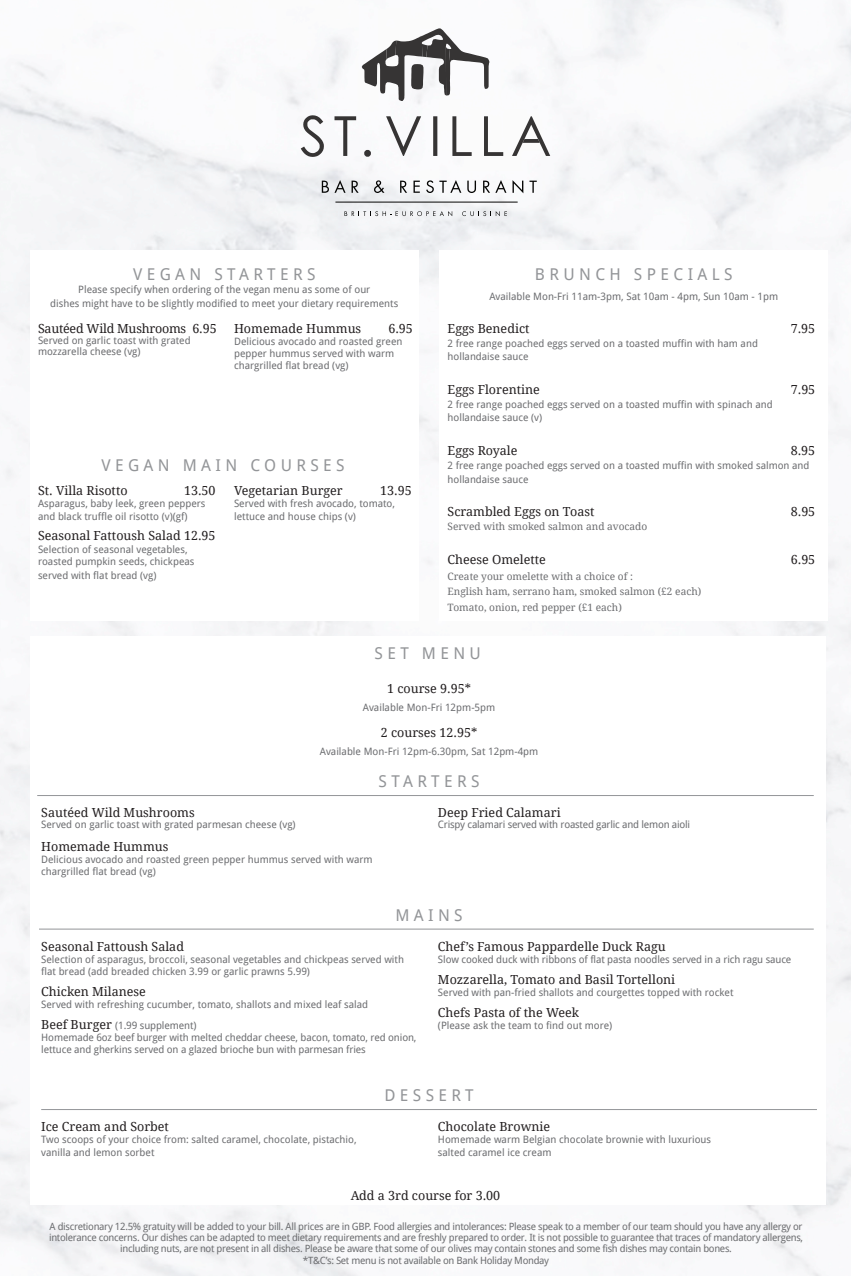
<style>
.page{position:relative;width:851px;height:1276px;background:#fff}
.page>*{position:absolute;margin:0;border:0;box-sizing:border-box;transform-origin:0 0}
.t1{font:16.25px "Droid Sans";letter-spacing:.27em;color:#939598}
.t2{font:12.5px "Droid Serif";color:#231f20}
.t3{font:12.5px "Droid Serif";letter-spacing:-.02em;color:#231f20}
.t4{font:10.12px/12.2px "Droid Sans";color:#6c6d70}
.t5{font:10.12px/15.9px "Droid Serif";color:#6c6d70}
.t6{font:10.12px "Droid Sans";letter-spacing:-.02em;color:#6c6d70}
.t7{font:10px/11.2px "Droid Sans";letter-spacing:-.03em;color:#6c6d70;text-align:center}
.s1{font-family:"Droid Serif";font-size:12.5px;color:#231f20}
</style>
<div class="page">
<img style="left:0;top:0;width:850px;height:1276px">
<div style="left:30px;top:250px;width:388px;height:370px;background:#fff"></div>
<div style="left:439px;top:250px;width:388px;height:370px;background:#fff"></div>
<div style="left:30px;top:636px;width:795px;height:569px;background:#fff"></div>
<hr style="left:37px;top:795px;width:776px;height:1px;background:#939598">
<hr style="left:39px;top:929px;width:774px;height:1px;background:#939598">
<hr style="left:41px;top:1109px;width:775px;height:1px;background:#939598">
<svg style="left:301px;top:115px;width:23px;height:42px"></svg>
<svg style="left:334px;top:116px;width:22px;height:40px"></svg>
<svg style="left:364px;top:150px;width:7px;height:7px"></svg>
<svg style="left:386px;top:116px;width:35px;height:40px"></svg>
<svg style="left:433px;top:116px;width:4px;height:40px"></svg>
<svg style="left:452px;top:116px;width:19px;height:40px"></svg>
<svg style="left:484px;top:116px;width:19px;height:40px"></svg>
<svg style="left:512px;top:116px;width:38px;height:40px"></svg>
<svg style="left:361px;top:28px;width:128px;height:73px"></svg>
<svg style="left:322px;top:180px;width:23px;height:13px"></svg>
<svg style="left:351px;top:181px;width:7px;height:12px"></svg>
<svg style="left:374px;top:180px;width:10px;height:13px"></svg>
<svg style="left:400px;top:181px;width:7px;height:12px"></svg>
<svg style="left:413px;top:181px;width:7px;height:12px"></svg>
<svg style="left:426px;top:180px;width:35px;height:13px"></svg>
<svg style="left:467px;top:181px;width:9px;height:12px"></svg>
<svg style="left:483px;top:180px;width:23px;height:13px"></svg>
<svg style="left:512px;top:180px;width:11px;height:13px"></svg>
<svg style="left:529px;top:181px;width:7px;height:12px"></svg>
<svg style="left:344px;top:211px;width:108px;height:5px"></svg>
<svg style="left:462px;top:211px;width:45px;height:5px"></svg>
<hr style="left:335px;top:202px;width:182px;height:1px;background:#050504">
<p class="t1" style="left:133px;top:265px;width:184px">VEGAN STARTERS</p>
<p class="t4" style="left:50px;top:282px;width:349px;line-height:14.5px;text-align:center">Please specify when ordering of the vegan menu as some of our<br>dishes might have to be slightly modified to meet your dietary requirements</p>
<p class="t3" style="left:38px;top:320px;width:180px">Sautéed Wild Mushrooms 6.95</p>
<p class="t4" style="left:38px;top:335px;width:154px;line-height:11.1px">Served on garlic toast with grated mozzarella cheese (vg)</p>
<p class="t1" style="left:535px;top:265px;width:199px">BRUNCH SPECIALS</p>
<p class="t4" style="left:489px;top:291px;width:290px">Available Mon-Fri 11am-3pm, Sat 10am - 4pm, Sun 10am - 1pm</p>
<p class="t2" style="left:447px;top:320px;width:83px">Eggs Benedict</p>
<p class="t2" style="left:790px;top:320px;width:26px">7.95</p>
<p class="t4" style="left:447px;top:336px;width:312px;line-height:13.8px">2 free range poached eggs served on a toasted muffin with ham and hollandaise sauce</p>
<p class="t2" style="left:447px;top:381px;width:94px">Eggs Florentine</p>
<p class="t2" style="left:790px;top:381px;width:26px">7.95</p>
<p class="t4" style="left:447px;top:397px;width:326px;line-height:13.8px">2 free range poached eggs served on a toasted muffin with spinach and hollandaise sauce (v)</p>
<p class="t2" style="left:447px;top:442px;width:71px">Eggs Royale</p>
<p class="t2" style="left:790px;top:442px;width:26px">8.95</p>
<p class="t4" style="left:447px;top:458px;width:363px;line-height:13.8px">2 free range poached eggs served on a toasted muffin with smoked salmon and hollandaise sauce</p>
<p class="t2" style="left:447px;top:503px;width:148px">Scrambled Eggs on Toast</p>
<p class="t2" style="left:790px;top:503px;width:26px">8.95</p>
<p class="t5" style="left:447px;top:518px;width:201px">Served with smoked salmon and avocado</p>
<p class="t2" style="left:447px;top:550px;width:100px">Cheese Omelette</p>
<p class="t2" style="left:790px;top:550px;width:26px">6.95</p>
<p class="t5" style="left:447px;top:568px;width:255px">Create your omelette with a choice of :<br>English ham, serrano ham, smoked salmon (£2 each)<br>Tomato, onion, red pepper (£1 each)</p>
<p class="t1" style="left:374px;top:643px;width:108px">SET MENU</p>
<p class="t2" style="left:387px;top:680px;width:85px">1 course 9.95*</p>
<p class="t4" style="left:363px;top:701px;width:134px">Available Mon-Fri 12pm-5pm</p>
<p class="t2" style="left:381px;top:724px;width:98px">2 courses 12.95*</p>
<p class="t4" style="left:320px;top:746px;width:220px">Available Mon-Fri 12pm-6.30pm, Sat 12pm-4pm</p>
<p class="t1" style="left:378px;top:772px;width:102px">STARTERS</p>
<p class="t2" style="left:234px;top:320px;width:129px">Homemade Hummus</p>
<p class="t2" style="left:388px;top:320px;width:26px">6.95</p>
<p class="t4" style="left:234px;top:335px;width:170px">Delicious avocado and roasted green pepper hummus served with warm chargrilled flat bread (vg)</p>
<p class="t1" style="left:101px;top:456px;width:245px">VEGAN MAIN COURSES</p>
<p class="t2" style="left:38px;top:482px;width:91px">St. Villa Risotto</p>
<p class="t2" style="left:184px;top:482px;width:33px">13.50</p>
<p class="t4" style="left:38px;top:498px;width:169px">Asparagus, baby leek, green peppers and black truffle oil risotto (v)(gf)</p>
<p class="t2" style="left:38px;top:527px;width:179px">Seasonal Fattoush Salad 12.95</p>
<p class="t4" style="left:38px;top:543px;width:158px">Selection of seasonal vegetables, roasted pumpkin seeds, chickpeas</p>
<p class="t4" style="left:38px;top:569px;width:120px">served with flat bread (vg)</p>
<p class="t2" style="left:234px;top:482px;width:110px">Vegetarian Burger</p>
<p class="t2" style="left:380px;top:482px;width:33px">13.95</p>
<p class="t4" style="left:234px;top:498px;width:162px">Served with fresh avocado, tomato, lettuce and house chips (v)</p>
<p class="t2" style="left:41px;top:804px;width:155px">Sautéed Wild Mushrooms</p>
<p class="t4" style="left:41px;top:819px;width:256px">Served on garlic toast with grated parmesan cheese (vg)</p>
<p class="t2" style="left:41px;top:837px;width:129px">Homemade Hummus</p>
<p class="t4" style="left:41px;top:853px;width:333px">Delicious avocado and roasted green pepper hummus served with warm chargrilled flat bread (vg)</p>
<p class="t2" style="left:438px;top:804px;width:124px">Deep Fried Calamari</p>
<p class="t6" style="left:438px;top:819px;width:254px">Crispy calamari served with roasted garlic and lemon aioli</p>
<p class="t1" style="left:395px;top:905px;width:69px">MAINS</p>
<p class="t2" style="left:41px;top:937px;width:144px">Seasonal Fattoush Salad</p>
<p class="t4" style="left:41px;top:953px;width:364px">Selection of asparagus, broccoli, seasonal vegetables and chickpeas served with flat bread (add breaded chicken 3.99 or garlic prawns 5.99)</p>
<p class="t2" style="left:41px;top:983px;width:106px">Chicken Milanese</p>
<p class="t4" style="left:41px;top:998px;width:328px">Served with refreshing cucumber, tomato, shallots and mixed leaf salad</p>
<p class="t4" style="left:41px;top:1019px;width:377px"><span class="s1">Beef Burger</span> (1.99 supplement)<br>Homemade 6oz beef burger with melted cheddar cheese, bacon, tomato, red onion, lettuce and gherkins served on a glazed brioche bun with parmesan fries</p>
<p class="t2" style="left:438px;top:937px;width:229px">Chef’s Famous Pappardelle Duck Ragu</p>
<p class="t4" style="left:438px;top:953px;width:355px">Slow cooked duck with ribbons of flat pasta noodles served in a rich ragu sauce</p>
<p class="t2" style="left:438px;top:970px;width:239px">Mozzarella, Tomato and Basil Tortelloni</p>
<p class="t4" style="left:438px;top:986px;width:297px">Served with pan-fried shallots and courgettes topped with rocket</p>
<p class="t2" style="left:438px;top:1003px;width:143px">Chefs Pasta of the Week</p>
<p class="t4" style="left:438px;top:1019px;width:176px">(Please ask the team to find out more)</p>
<p class="t1" style="left:384px;top:1086px;width:91px">DESSERT</p>
<p class="t2" style="left:41px;top:1118px;width:129px">Ice Cream and Sorbet</p>
<p class="t4" style="left:41px;top:1133px;width:317px">Two scoops of your choice from: salted caramel, chocolate, pistachio, vanilla and lemon sorbet</p>
<p class="t2" style="left:438px;top:1118px;width:114px">Chocolate Brownie</p>
<p class="t4" style="left:438px;top:1133px;width:275px">Homemade warm Belgian chocolate brownie with luxurious salted caramel ice cream</p>
<p class="t2" style="left:350px;top:1186px;width:151px">Add a 3rd course for 3.00</p>
<p class="t7" style="left:49px;top:1220px;width:755px">A discretionary 12.5% gratuity will be added to your bill. All prices are in GBP. Food allergies and intolerances: Please speak to a member of our team should you have any allergy or intolerance concerns. Our dishes can be adapted to meet dietary requirements and are freshly prepared to order. It is not possible to guarantee that traces of mandatory allergens, including nuts, are not present in all dishes. Please be aware that some of our olives may contain stones and some fish dishes may contain bones.<br>*T&amp;C’s: Set menu is not available on Bank Holiday Monday</p>
</div>
